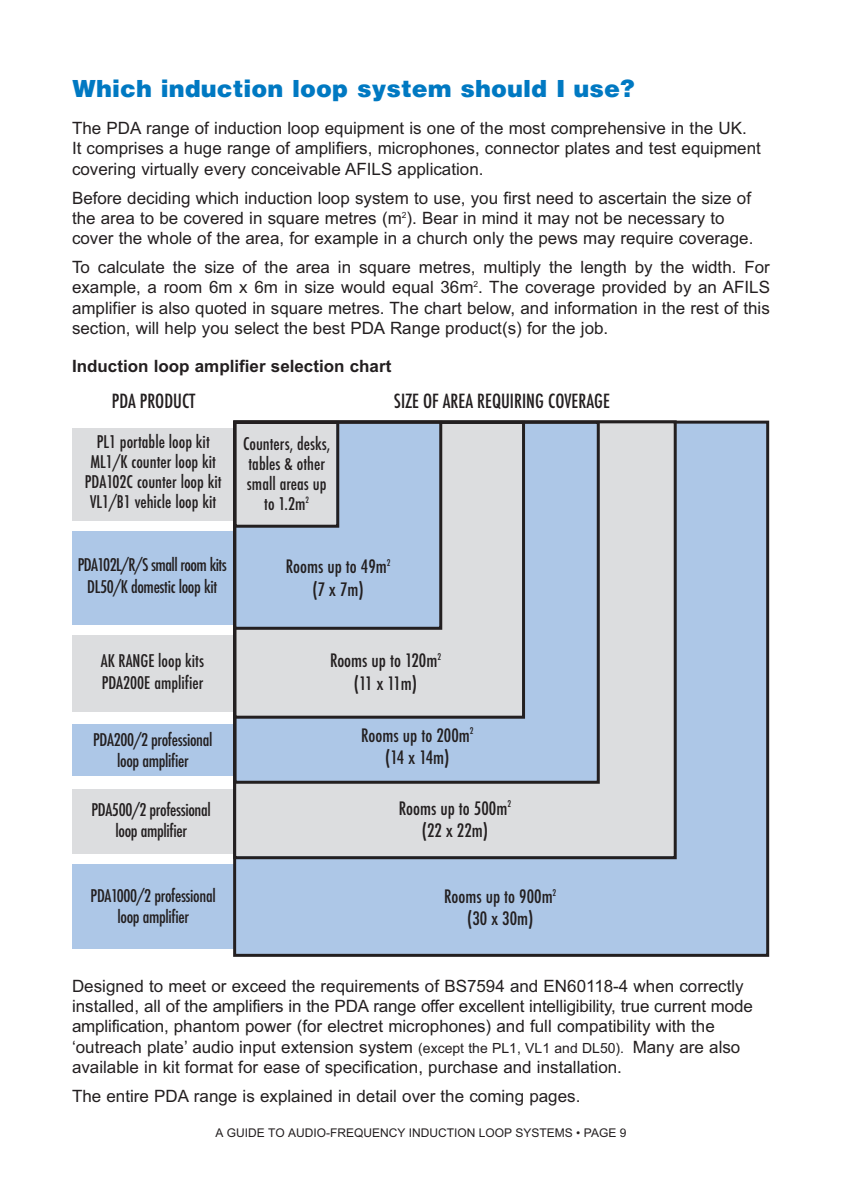
<style>
.page{position:relative;width:842px;height:1191px;background:#fff}
.page>*{position:absolute;margin:0;border:0;box-sizing:border-box;transform-origin:0 0}
.t1{font:900 24px "Helvetica";color:#0079c2}
.t2{font:500 condensed 19px "Futura";color:#231f20}
.t3{font:500 condensed 18px/22.6px "Futura";color:#231f20;text-align:center}
.t4{font:17px/20.4px "Arial";color:#231f20}
.t5{font:500 condensed 17px/20px "Futura";letter-spacing:-.015em;color:#231f20;text-align:center}
.t6{font:700 17px "Arial";color:#231f20}
.t7{font:12px "Arial";color:#231f20}
.s1{font-size:14px}
</style>
<div class="page">
<div style="left:72px;top:635px;width:162px;height:77px;background:#dcdddf"></div>
<div style="left:72px;top:864px;width:163px;height:84px;background:#adc7e7"></div>
<div style="left:72px;top:788px;width:162px;height:65px;background:#dcdddf"></div>
<div style="left:72px;top:428px;width:161px;height:92px;background:#dcdddf"></div>
<div style="left:72px;top:531px;width:161px;height:93px;background:#adc7e7"></div>
<div style="left:72px;top:723px;width:161px;height:52px;background:#adc7e7"></div>
<div style="left:235px;top:422px;width:533px;height:533px;background:#adc7e7"></div>
<div style="left:236px;top:423px;width:438px;height:433px;background:#dcdddf"></div>
<div style="left:233px;top:420px;width:444px;height:439px;border:3px solid #231f20"></div>
<div style="left:235px;top:422px;width:363px;height:360px;background:#adc7e7"></div>
<div style="left:234px;top:421px;width:366px;height:362px;border:3px solid #231f20"></div>
<div style="left:236px;top:424px;width:286px;height:291px;background:#dcdddf"></div>
<div style="left:233px;top:421px;width:292px;height:297px;border:3px solid #231f20"></div>
<div style="left:235px;top:422px;width:206px;height:206px;background:#adc7e7"></div>
<div style="left:233px;top:421px;width:209px;height:209px;border:3px solid #231f20"></div>
<div style="left:237px;top:424px;width:99px;height:101px;background:#dcdddf"></div>
<div style="left:234px;top:421px;width:105px;height:107px;border:3px solid #231f20"></div>
<h1 class="t1" style="left:72px;top:75px;width:564px">Which induction loop system should I use?</h1>
<p class="t4" style="left:72px;top:118px;width:690px">The PDA range of induction loop equipment is one of the most comprehensive in the UK.<br>It comprises a huge range of amplifiers, microphones, connector plates and test equipment covering virtually every conceivable AFILS application.</p>
<p class="t4" style="left:72px;top:188px;width:683px">Before deciding which induction loop system to use, you first need to ascertain the size of the area to be covered in square metres (m<sup>2</sup>). Bear in mind it may not be necessary to cover the whole of the area, for example in a church only the pews may require coverage.</p>
<p class="t4" style="left:72px;top:257px;width:699px;text-align:justify">To calculate the size of the area in square metres, multiply the length by the width. For example, a room 6m x 6m in size would equal 36m<sup>2</sup>. The coverage provided by an AFILS amplifier is also quoted in square metres. The chart below, and information in the rest of this section, will help you select the best PDA Range product(s) for the job.</p>
<p class="t6" style="left:72px;top:356px;width:321px">Induction loop amplifier selection chart</p>
<p class="t2" style="left:112px;top:390px;width:85px">PDA PRODUCT</p>
<p class="t2" style="left:394px;top:390px;width:217px">SIZE OF AREA REQUIRING COVERAGE</p>
<p class="t5" style="left:85px;top:432px;width:138px">PL1 portable loop kit<br>ML1/K counter loop kit<br>PDA102C counter loop kit<br>VL1/B1 vehicle loop kit</p>
<p class="t5" style="left:243px;top:434px;width:89px">Counters, desks, tables &amp; other small areas up to 1.2m<sup>2</sup></p>
<p class="t5" style="left:78px;top:555px;width:150px;line-height:21.2px">PDA102L/R/S small room kits<br>DL50/K domestic loop kit</p>
<p class="t3" style="left:286px;top:556px;width:106px">Rooms up to 49m<sup>2 </sup>(7 x 7m)</p>
<p class="t5" style="left:101px;top:651px;width:105px;line-height:21.2px;text-align:left">AK RANGE loop kits<br>PDA200E amplifier</p>
<p class="t5" style="left:93px;top:729px;width:121px;line-height:21.2px">PDA200/2 professional loop amplifier</p>
<p class="t5" style="left:92px;top:799px;width:121px;line-height:21.2px">PDA500/2 professional loop amplifier</p>
<p class="t5" style="left:91px;top:885px;width:127px;line-height:21.2px">PDA1000/2 professional loop amplifier</p>
<p class="t3" style="left:330px;top:649px;width:113px">Rooms up to 120m<sup>2 </sup>(11 x 11m)</p>
<p class="t3" style="left:361px;top:724px;width:114px">Rooms up to 200m<sup>2 </sup>(14 x 14m)</p>
<p class="t3" style="left:399px;top:797px;width:114px">Rooms up to 500m<sup>2 </sup>(22 x 22m)</p>
<p class="t3" style="left:444px;top:885px;width:114px">Rooms up to 900m<sup>2 </sup>(30 x 30m)</p>
<p class="t4" style="left:72px;top:975px;width:682px">Designed to meet or exceed the requirements of BS7594 and EN60118-4 when correctly installed, all of the amplifiers in the PDA range offer excellent intelligibility, true current mode amplification, phantom power (for electret microphones) and full compatibility with the ‘outreach plate’ audio input extension system <span class="s1">(except the PL1, VL1 and DL50).</span> Many are also available in kit format for ease of specification, purchase and installation.</p>
<p class="t4" style="left:72px;top:1086px;width:510px">The entire PDA range is explained in detail over the coming pages.</p>
<p class="t7" style="left:216px;top:1125px;width:412px">A GUIDE TO AUDIO-FREQUENCY INDUCTION LOOP SYSTEMS • PAGE 9</p>
</div>
